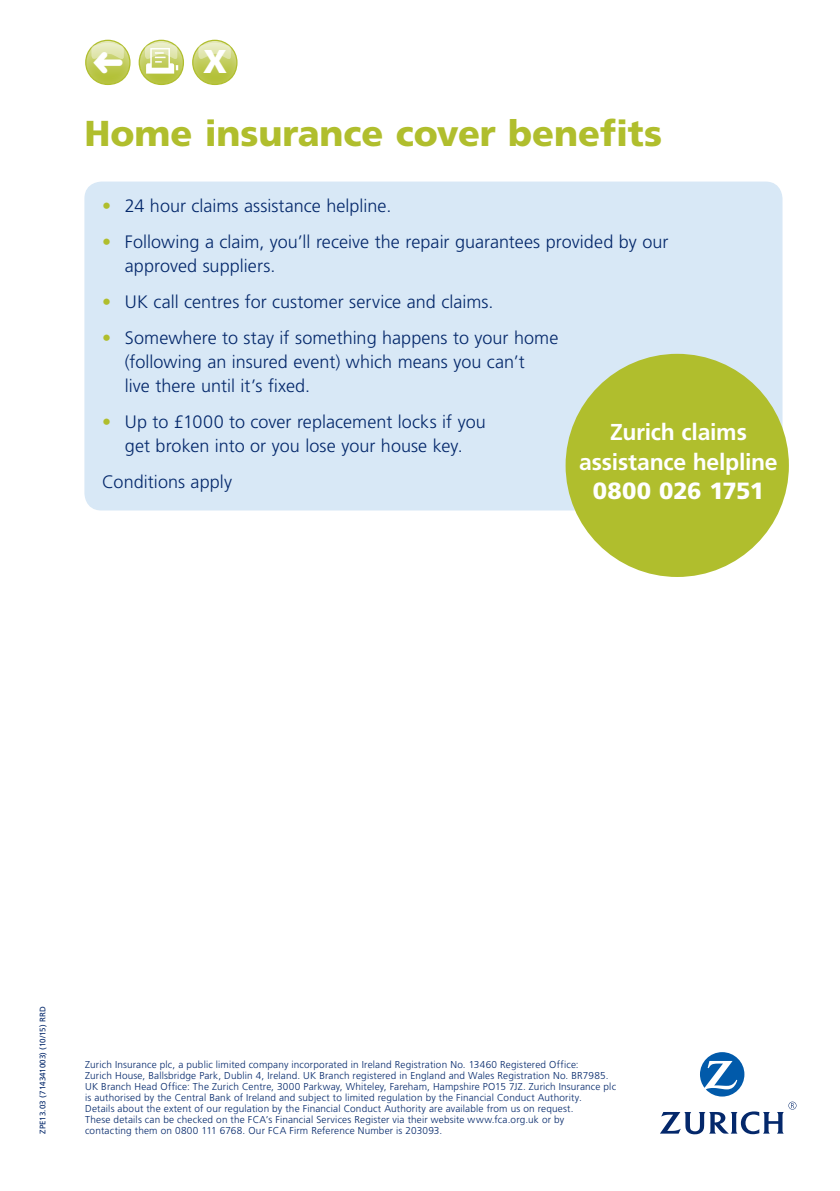
<style>
.page{position:relative;width:840px;height:1191px;background:#fff}
.page>*{position:absolute;margin:0;border:0;box-sizing:border-box;transform-origin:0 0}
.t1{font:900 36px "Frutiger LT Std";color:#b0be2d}
.t2{font:900 33px "Frutiger LT Std";color:#fff}
.t3{font:900 23.4px "Frutiger LT Std";letter-spacing:-.01em;color:#fff}
.t4{font:700 23px/29.4px "Frutiger LT Std";letter-spacing:-.01em;color:#fff;text-align:center}
.t5{font:300 18px/24px "Frutiger LT Std";color:#04286b}
.t6{font:300 10px/11px "Frutiger LT Std";letter-spacing:.015em;color:#04286b}
.t7{font:8px "Frutiger LT Std";color:#04286b}
.s1{color:#b0be2d}
</style>
<div class="page">
<div style="left:84px;top:181px;width:698px;height:329px;background:#d8e8f6;border-radius:17px"></div>
<svg style="left:660px;top:1052px;width:136px;height:82px"></svg>
<div style="left:565px;top:354px;width:223px;height:223px;background:#b0be2d;border-radius:50%"></div>
<div style="left:191px;top:39px;width:47px;height:47px;background:#fff;opacity:.31"></div>
<div style="left:192px;top:40px;width:45px;height:45px;border:1px solid #b0be2d;border-radius:50%"></div>
<svg style="left:198px;top:42px;width:33px;height:18px"></svg>
<div style="left:137px;top:39px;width:47px;height:47px;background:#fff;opacity:.31"></div>
<div style="left:138px;top:40px;width:46px;height:45px;border:1px solid #b0be2d;border-radius:50%"></div>
<svg style="left:145px;top:42px;width:33px;height:32px"></svg>
<div style="left:84px;top:39px;width:47px;height:47px;background:#fff;opacity:.31"></div>
<div style="left:85px;top:40px;width:45px;height:45px;border:1px solid #b0be2d;border-radius:50%"></div>
<svg style="left:91px;top:42px;width:33px;height:32px"></svg>
<h2 class="t2" style="left:203px;top:42px;width:25px">X</h2>
<h1 class="t1" style="left:84px;top:112px;width:579px">Home insurance cover benefits</h1>
<h3 class="t5" style="left:102px;top:194px;width:290px"><span class="s1">•</span> 24 hour claims assistance helpline.</h3>
<h3 class="t5" style="left:125px;top:230px;width:544px;text-indent:-23px"><span class="s1">•</span> Following a claim, you’ll receive the repair guarantees provided by our approved suppliers.</h3>
<h3 class="t5" style="left:102px;top:290px;width:392px"><span class="s1">•</span> UK call centres for customer service and claims.</h3>
<h3 class="t5" style="left:125px;top:326px;width:435px;text-indent:-23px"><span class="s1">•</span> Somewhere to stay if something happens to your home (following an insured event) which means you can’t<br>live there until it’s fixed.</h3>
<h3 class="t5" style="left:102px;top:410px;width:385px;text-align:center"><span class="s1">•</span> Up to £1000 to cover replacement locks if you get broken into or you lose your house key.</h3>
<h3 class="t5" style="left:102px;top:470px;width:131px">Conditions apply</h3>
<h3 class="t4" style="left:579px;top:417px;width:200px">Zurich claims assistance helpline</h3>
<h3 class="t3" style="left:592px;top:477px;width:172px">0800 026 1751</h3>
<p class="t7" style="left:38px;top:1134px;width:129px;rotate:-90deg">ZPE13.03 (714341003) (10/15) RRD</p>
<p class="t6" style="left:85px;top:1059px;width:532px">Zurich Insurance plc, a public limited company incorporated in Ireland Registration No. 13460 Registered Office:<br>Zurich House, Ballsbridge Park, Dublin 4, Ireland. UK Branch registered in England and Wales Registration No. BR7985.<br>UK Branch Head Office: The Zurich Centre, 3000 Parkway, Whiteley, Fareham, Hampshire PO15 7JZ. Zurich Insurance plc is authorised by the Central Bank of Ireland and subject to limited regulation by the Financial Conduct Authority.<br>Details about the extent of our regulation by the Financial Conduct Authority are available from us on request.<br>These details can be checked on the FCA’s Financial Services Register via their website www.fca.org.uk or by<br>contacting them on 0800 111 6768. Our FCA Firm Reference Number is 203093.</p>
</div>
